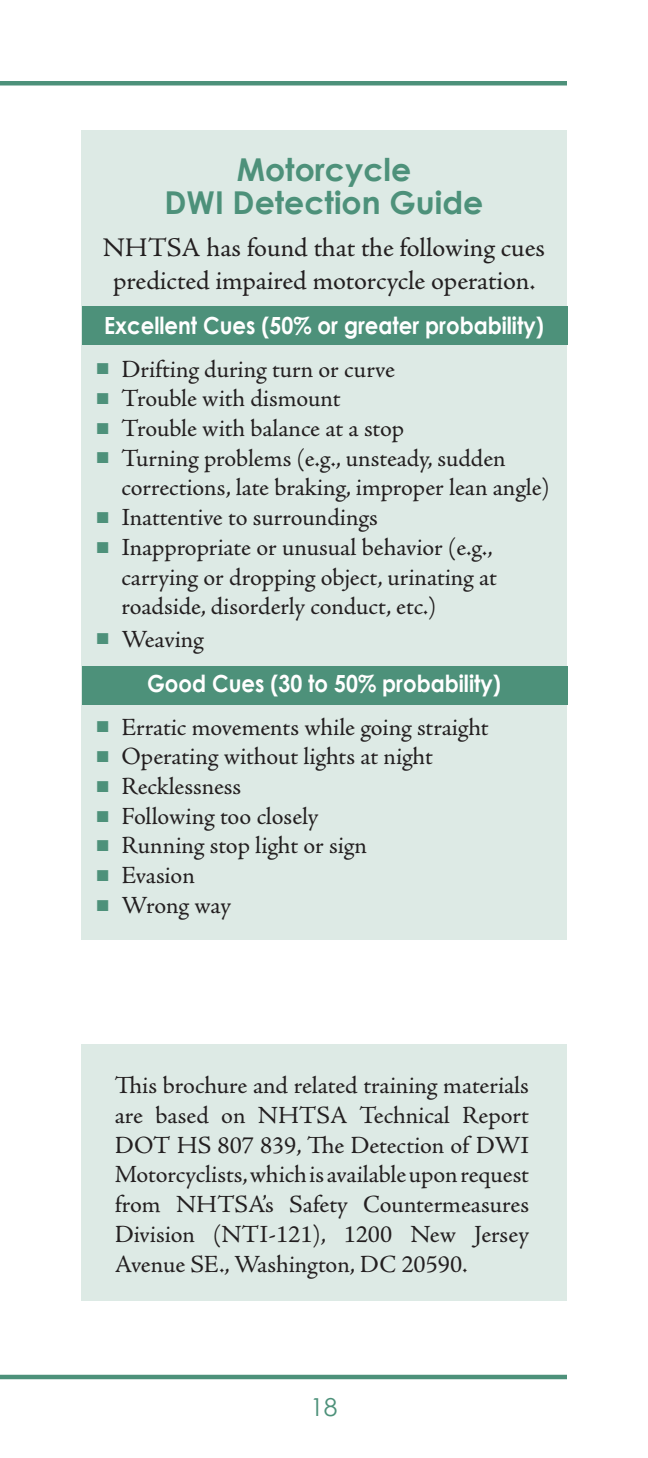
<style>
.page{position:relative;width:648px;height:1458px;background:#fff}
.page>*{position:absolute;margin:0;border:0;box-sizing:border-box;transform-origin:0 0}
.Heading_1{font:700 31.5px/32.4px "Century Gothic";color:#4d917a;text-align:center}
.t1{font:27px "Adobe Jenson Pro";letter-spacing:-.005em;color:#231f20}
.t2{font:24.75px/29.7px "Adobe Jenson Pro";letter-spacing:-.005em;color:#231f20}
.t3{font:24.75px "Century Gothic";color:#4d917a}
.t4{font:700 23.62px "Century Gothic";color:#fff;scale:.9 1}
.s1{color:#4d917a}
</style>
<div class="page">
<hr style="left:0;top:1375px;width:567px;height:4px;background:#4d917a">
<div style="left:0;top:81px;width:567px;height:5px;background:#4d917a"></div>
<div style="left:81px;top:1044px;width:486px;height:256px;background:#ddeae5"></div>
<div style="left:81px;top:130px;width:486px;height:810px;background:#ddeae5"></div>
<div style="left:82px;top:666px;width:486px;height:38px;background:#4d917a"></div>
<div style="left:82px;top:306px;width:486px;height:39px;background:#4d917a"></div>
<p class="Heading_1" style="left:165px;top:153px;width:320px">Motorcycle<br>DWI Detection Guide</p>
<p class="t1" style="left:103px;top:232px;width:444px">NHTSA has found that the following cues</p>
<p class="t1" style="left:113px;top:265px;width:424px">predicted impaired motorcycle operation.</p>
<p class="t4" style="left:104px;top:311px;width:490px">Excellent Cues (50% or greater probability)</p>
<p class="t2" style="left:97px;top:354px;width:300px"><span class="s1">■</span> Drifting during turn or curve</p>
<p class="t2" style="left:97px;top:384px;width:245px"><span class="s1">■</span> Trouble with dismount</p>
<p class="t2" style="left:97px;top:414px;width:309px"><span class="s1">■</span> Trouble with balance at a stop</p>
<p class="t2" style="left:122px;top:444px;width:430px;text-indent:-25px"><span class="s1">■</span> Turning problems (e.g., unsteady, sudden corrections, late braking, improper lean angle)</p>
<p class="t2" style="left:97px;top:503px;width:283px"><span class="s1">■</span> Inattentive to surroundings</p>
<p class="t2" style="left:122px;top:533px;width:377px;text-indent:-25px"><span class="s1">■</span> Inappropriate or unusual behavior (e.g., carrying or dropping object, urinating at roadside, disorderly conduct, etc.)</p>
<p class="t2" style="left:97px;top:624px;width:109px"><span class="s1">■</span> Weaving</p>
<p class="t4" style="left:147px;top:669px;width:395px">Good Cues (30 to 50% probability)</p>
<p class="t2" style="left:97px;top:713px;width:393px"><span class="s1">■</span> Erratic movements while going straight</p>
<p class="t2" style="left:97px;top:742px;width:338px"><span class="s1">■</span> Operating without lights at night</p>
<p class="t2" style="left:97px;top:772px;width:146px"><span class="s1">■</span> Recklessness</p>
<p class="t2" style="left:97px;top:802px;width:223px"><span class="s1">■</span> Following too closely</p>
<p class="t2" style="left:97px;top:831px;width:272px"><span class="s1">■</span> Running stop light or sign</p>
<p class="t2" style="left:97px;top:861px;width:100px"><span class="s1">■</span> Evasion</p>
<p class="t2" style="left:97px;top:891px;width:136px"><span class="s1">■</span> Wrong way</p>
<p class="t2" style="left:115px;top:1071px;width:416px;text-align:justify">This brochure and related training materials are based on NHTSA Technical Report DOT HS 807 839, The Detection of DWI Motorcyclists, which is available upon request from NHTSA’s Safety Countermeasures Division (NTI-121), 1200 New Jersey Avenue SE., Washington, DC 20590.</p>
<p class="t3" style="left:310px;top:1392px;width:29px">18</p>
</div>
